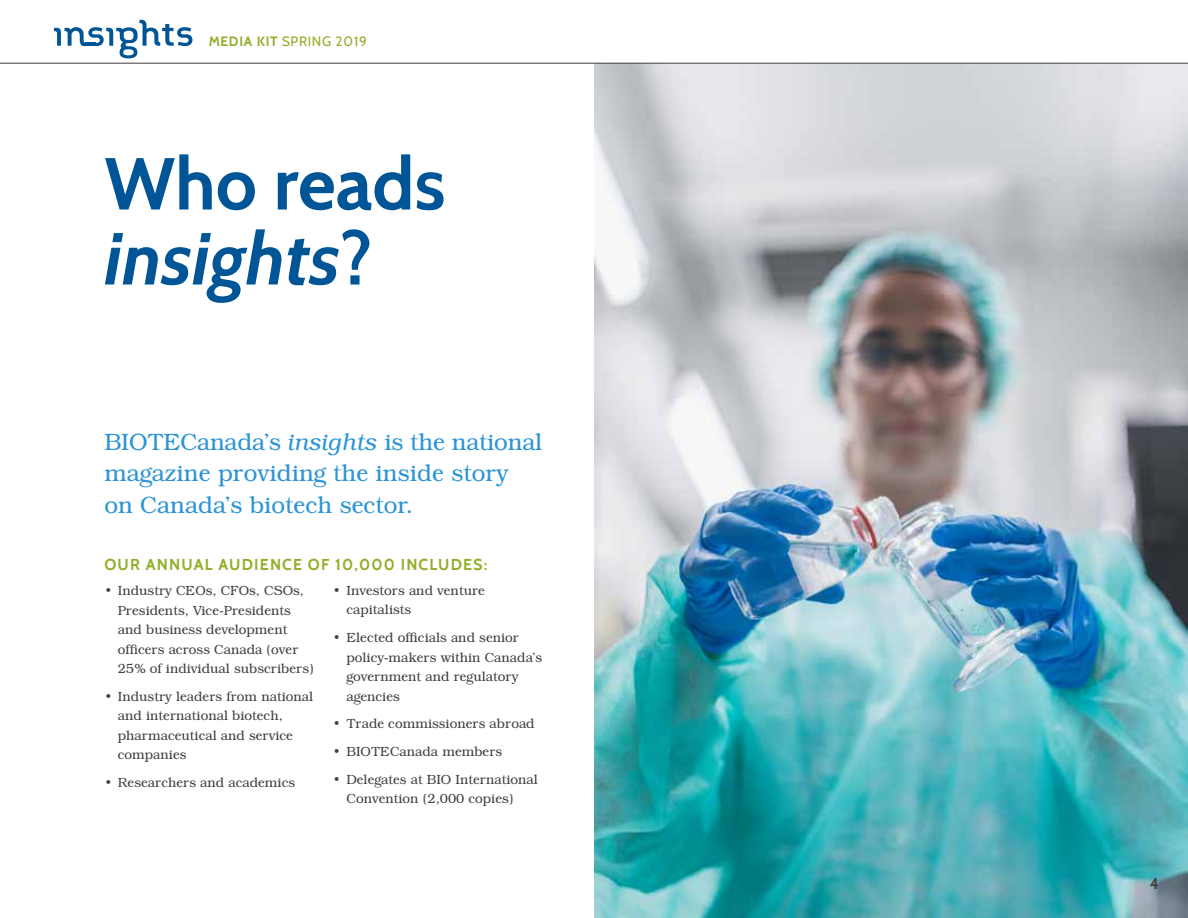
<style>
.page{position:relative;width:1188px;height:918px;background:#fff}
.page>*{position:absolute;margin:0;border:0;box-sizing:border-box;transform-origin:0 0}
.t1{font:700 73.5px/75px "Cabin";color:#005596}
.t2{font:300 24px/31.5px "Bookman IT Cby BT";color:#2c94d6}
.t3{font:700 15.75px "Cabin";letter-spacing:.075em;color:#92af2b}
.t4{font:700 15.75px "Cabin";color:#414042}
.t5{font:300 13.5px/19.5px "Bookman IT Cby BT";color:#414042}
.t6{font:13.5px "Cabin";letter-spacing:.05em;color:#92af2b}
.s1{font-weight:700}
.s2{font-style:italic}
</style>
<div class="page">
<svg style="left:54px;top:20px;width:138px;height:38px"></svg>
<img style="left:594px;top:64px;width:594px;height:854px">
<hr style="left:0;top:63px;width:1188px;height:1px;background:#414042">
<p class="t6" style="left:209px;top:33px;width:160px"><span class="s1">MEDIA KIT</span> SPRING 2019</p>
<h1 class="t1" style="left:104px;top:146px;width:343px">Who reads <span class="s2">insights</span>?</h1>
<h2 class="t2" style="left:104px;top:426px;width:439px">BIOTECanada’s <span class="s2">insights</span> is the national magazine providing the inside story on Canada’s biotech sector.</h2>
<p class="t3" style="left:104px;top:554px;width:385px">OUR ANNUAL AUDIENCE OF 10,000 INCLUDES:</p>
<p class="t5" style="left:118px;top:581px;width:197px;text-indent:-14px">• Industry CEOs, CFOs, CSOs,<br>Presidents, Vice-Presidents and business development officers across Canada (over<br>25% of individual subscribers)</p>
<p class="t5" style="left:118px;top:686px;width:197px;text-indent:-14px">• Industry leaders from national and international biotech, pharmaceutical and service companies</p>
<p class="t5" style="left:104px;top:773px;width:192px">• Researchers and academics</p>
<p class="t5" style="left:346px;top:581px;width:140px;text-indent:-14px">• Investors and venture capitalists</p>
<p class="t5" style="left:346px;top:628px;width:197px;text-indent:-14px">• Elected officials and senior policy-makers within Canada’s government and regulatory agencies</p>
<p class="t5" style="left:333px;top:714px;width:203px">• Trade commissioners abroad</p>
<p class="t5" style="left:333px;top:742px;width:171px">• BIOTECanada members</p>
<p class="t5" style="left:346px;top:770px;width:193px;text-indent:-14px">• Delegates at BIO International<br>Convention (2,000 copies)</p>
<p class="t4" style="left:1150px;top:874px;width:11px">4</p>
</div>
